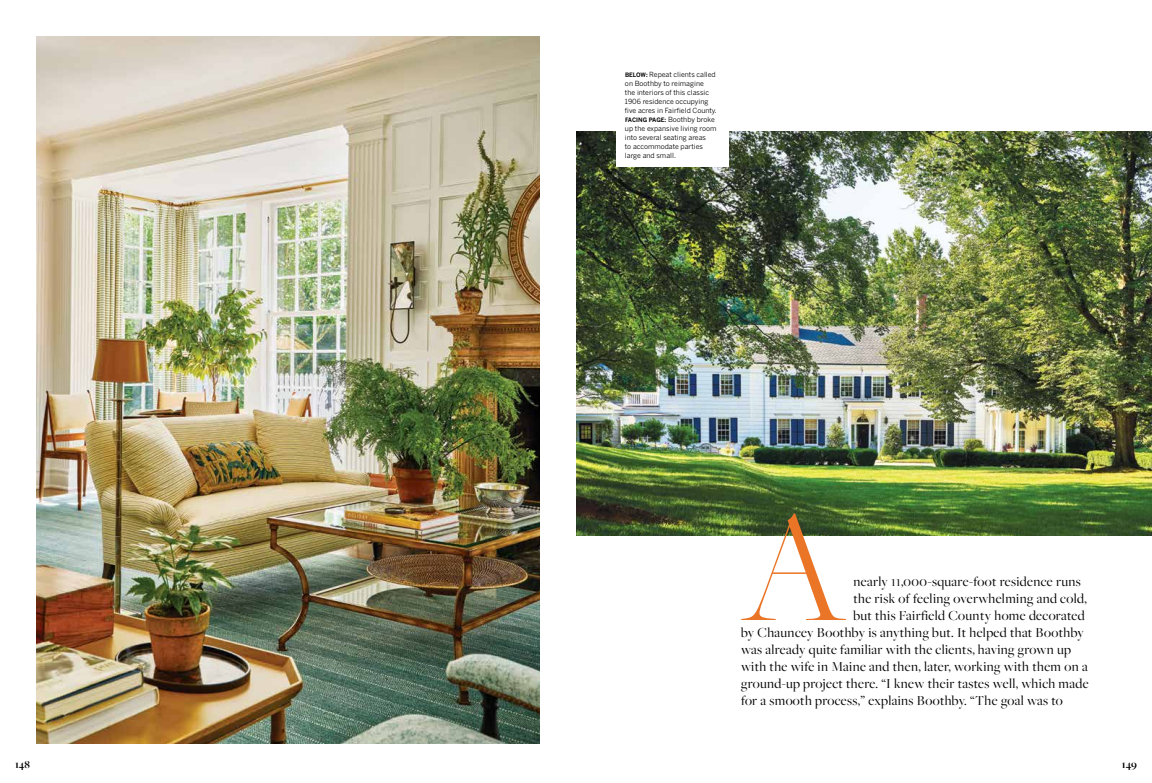
<style>
.page{position:relative;width:1152px;height:783px;background:#fff}
.page>*{position:absolute;margin:0;border:0;box-sizing:border-box;transform-origin:0 0}
.t1{font:300 168.1px "Freight Big Pro";color:#eb7527}
.t2{font:14.3px "Freight Big Pro";letter-spacing:.025em;color:#000}
.t3{font:700 11px "Freight Big Pro";color:#000}
.t4{font:7px/9px "Benton Gothic";color:#000}
.s1{font-weight:700;font-size:6px}
</style>
<div class="page">
<img style="left:576px;top:132px;width:576px;height:404px">
<img style="left:36px;top:36px;width:504px;height:708px">
<div style="left:616px;top:62px;width:113px;height:105px;background:#fff"></div>
<p class="t4" style="left:625px;top:70px;width:93px"><span class="s1">BELOW:</span> Repeat clients called on Boothby to reimagine<br>the interiors of this classic<br>1906 residence occupying five acres in Fairfield County.<br><span class="s1">FACING PAGE:</span> Boothby broke up the expansive living room into several seating areas<br>to accommodate parties large and small.</p>
<h1 class="t1" style="left:741px;top:458px;width:107px">A</h1>
<p class="t2" style="left:853px;top:572px;width:229px">nearly 11,000-square-foot residence runs</p>
<p class="t2" style="left:853px;top:589px;width:235px">the risk of feeling overwhelming and cold,</p>
<p class="t2" style="left:853px;top:606px;width:233px">but this Fairfield County home decorated</p>
<p class="t2" style="left:741px;top:623px;width:344px">by Chauncey Boothby is anything but. It helped that Boothby</p>
<p class="t2" style="left:741px;top:640px;width:332px">was already quite familiar with the clients, having grown up</p>
<p class="t2" style="left:741px;top:657px;width:348px">with the wife in Maine and then, later, working with them on a</p>
<p class="t2" style="left:741px;top:674px;width:349px">ground-up project there. “I knew their tastes well, which made</p>
<p class="t2" style="left:741px;top:691px;width:323px">for a smooth process,” explains Boothby. “The goal was to</p>
<p class="t3" style="left:15px;top:757px;width:16px">148</p>
<p class="t3" style="left:1122px;top:757px;width:17px">149</p>
</div>
